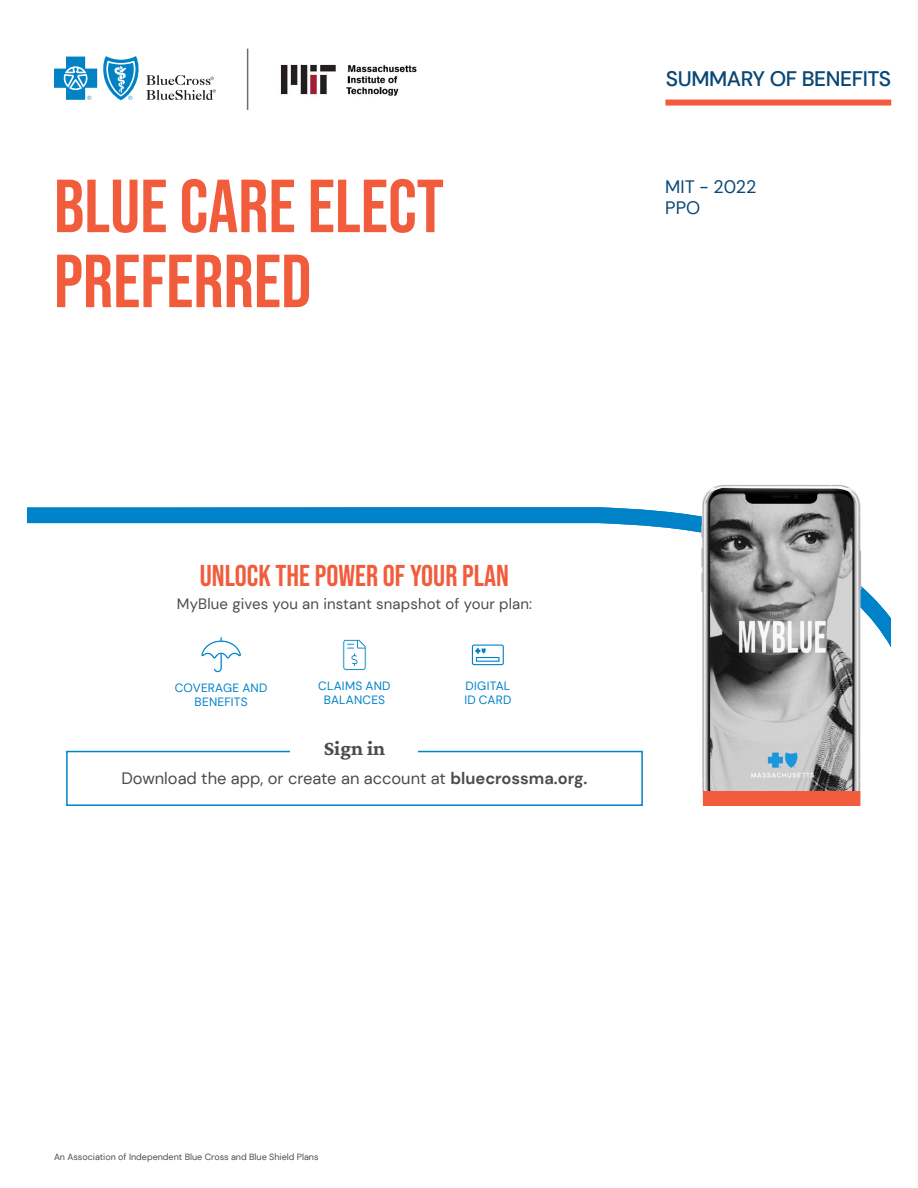
<style>
.page{position:relative;width:918px;height:1188px;background:#fff}
.page>*{position:absolute;margin:0;border:0;box-sizing:border-box;transform-origin:0 0}
.Plan_Name{font:75px/75px "Bebas Neue";color:#f15c3c}
.MyBlue_Header{font:30px "Bebas Neue";color:#f15c3c}
.Top_Indentifier{font:500 21px "DM Sans";letter-spacing:-.02em;color:#094776}
.Sign_in{font:200 21px "Crimson Pro";color:#4b4c4d}
.Account_Name{font:18px/21.6px "DM Sans";color:#094776}
.Sign_in_Text{font:16.5px "DM Sans";color:#4b4c4d}
.MyBlue_Text{font:15px "DM Sans";letter-spacing:.01em;color:#4b4c4d}
.MyBlue_Icon_Text{font:12px/14px "DM Sans";letter-spacing:.015em;color:#0082c8;text-align:center}
.Legal_Text_Stock{font:9px "DM Sans";color:#4b4c4d}
.t1{font:1.5px "DM Sans";color:#0082c8}
.s1{font-weight:700}
</style>
<div class="page">
<svg style="left:27px;top:507px;width:864px;height:140px"></svg>
<div style="left:665px;top:100px;width:226px;height:6px;background:#f15c3c"></div>
<svg style="left:54px;top:56px;width:85px;height:44px"></svg>
<svg style="left:146px;top:75px;width:70px;height:25px"></svg>
<img style="left:691px;top:485px;width:182px;height:321px">
<div style="left:703px;top:791px;width:157px;height:15px;background:#f15c3c"></div>
<div style="left:66px;top:751px;width:577px;height:55px;border:2px solid #0082c8"></div>
<div style="left:291px;top:729px;width:127px;height:44px;background:#fff"></div>
<svg style="left:154px;top:624px;width:401px;height:49px"></svg>
<div style="left:476px;top:657px;width:24px;height:5px;border:1px solid #0082c8"></div>
<hr style="left:247px;top:49px;width:1px;height:61px;background:#6c6d70">
<img style="left:280px;top:64px;width:137px;height:32px">
<p class="Top_Indentifier" style="left:666px;top:66px;width:227px">SUMMARY OF BENEFITS</p>
<p class="Plan_Name" style="left:54px;top:168px;width:391px">BLUE CARE ELECT<br>PREFERRED</p>
<p class="Account_Name" style="left:665px;top:175px;width:93px">MIT - 2022<br>PPO</p>
<p class="MyBlue_Header" style="left:200px;top:559px;width:311px">UNLOCK THE POWER OF YOUR PLAN</p>
<p class="MyBlue_Text" style="left:177px;top:595px;width:357px">MyBlue gives you an instant snapshot of your plan:</p>
<p class="t1" style="left:480px;top:653px;width:2px">®</p>
<p class="t1" style="left:485px;top:653px;width:2px">®</p>
<p class="MyBlue_Icon_Text" style="left:175px;top:681px;width:94px">COVERAGE AND<br>BENEFITS</p>
<p class="MyBlue_Icon_Text" style="left:318px;top:679px;width:74px">CLAIMS AND<br>BALANCES</p>
<p class="MyBlue_Icon_Text" style="left:464px;top:678px;width:49px;text-align:left">DIGITAL<br>ID CARD</p>
<p class="Sign_in" style="left:324px;top:735px;width:63px">Sign in</p>
<p class="Sign_in_Text" style="left:121px;top:769px;width:468px">Download the app, or create an account at <span class="s1">bluecrossma.org.</span></p>
<p class="Legal_Text_Stock" style="left:54px;top:1151px;width:266px">An Association of Independent Blue Cross and Blue Shield Plans</p>
</div>
